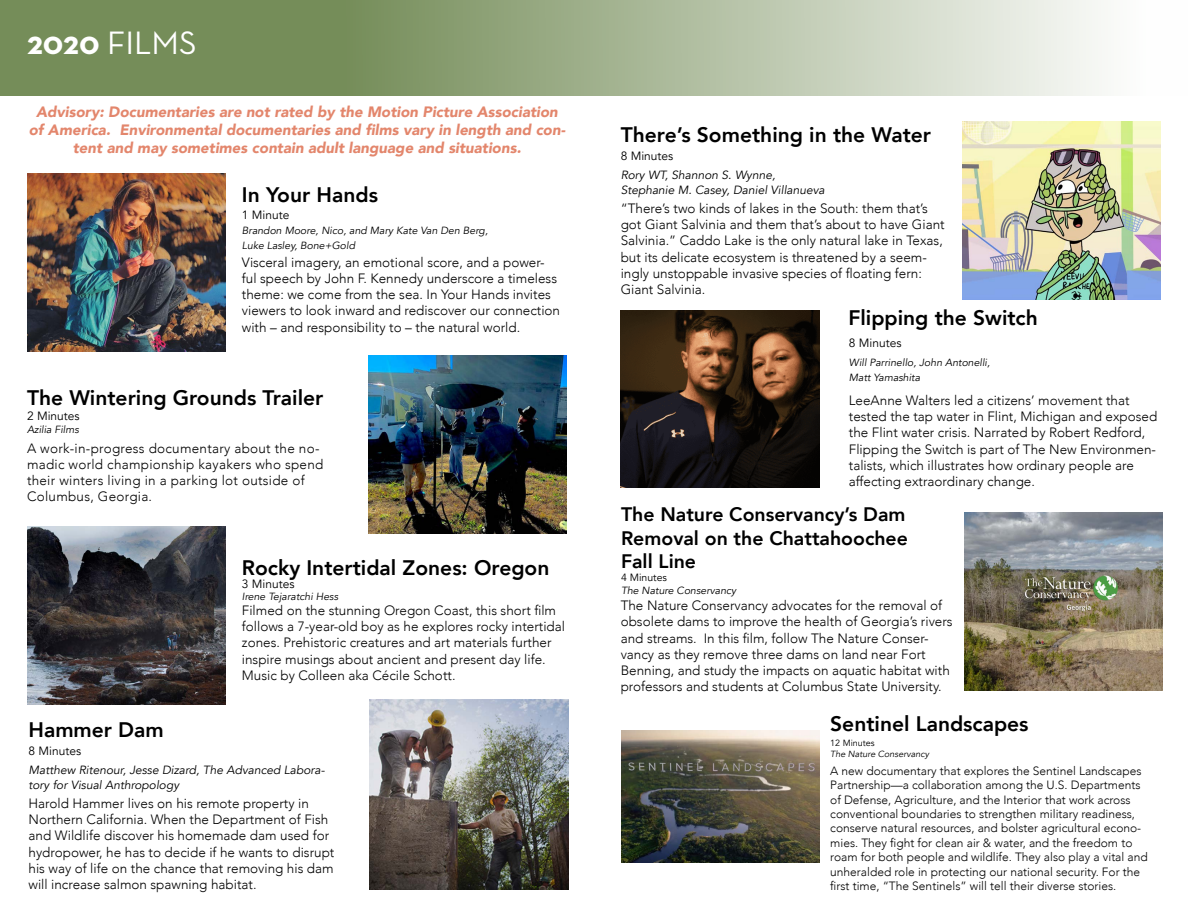
<style>
.page{position:relative;width:1188px;height:918px;background:#fff}
.page>*{position:absolute;margin:0;border:0;box-sizing:border-box;transform-origin:0 0}
.t1{font:33px "Neutra Text";color:#fff}
.t2{font:800 21px "Avenir";color:#000}
.t3{font:800 19.5px/23.4px "Avenir";color:#000}
.t4{font:italic 900 15px/18px "Avenir";color:#e3866c;text-align:center}
.t5{font:300 13.5px/16.2px "Avenir";color:#000}
.t6{font:300 13.5px/16.2px "Avenir";letter-spacing:.02em;color:#000}
.t7{font:300 12px/14.4px "Avenir";color:#000}
.t8{font:12px "Avenir";color:#000}
.t9{font:italic 11.85px/15px "Avenir";color:#000}
.t10{font:10.5px "Avenir";color:#000}
.t11{font:italic 10.35px/15px "Avenir";color:#000}
.t12{font:9px "Avenir";color:#000}
.t13{font:italic 8.85px "Avenir";color:#000}
.s1{font-weight:700}
</style>
<div class="page">
<svg style="left:0;top:0;width:1102px;height:95px;background:#a1b18e"></svg>
<img style="left:368px;top:356px;width:199px;height:178px">
<img style="left:27px;top:527px;width:199px;height:178px">
<img style="left:962px;top:121px;width:199px;height:178px">
<img style="left:27px;top:174px;width:199px;height:178px">
<img style="left:621px;top:310px;width:198px;height:177px">
<img style="left:370px;top:700px;width:198px;height:190px">
<img style="left:964px;top:513px;width:199px;height:178px">
<img style="left:621px;top:730px;width:199px;height:133px">
<h1 class="t1" style="left:27px;top:23px;width:171px"><span class="s1">2020</span> FILMS</h1>
<p class="t4" style="left:29px;top:103px;width:538px">Advisory: Documentaries are not rated by the Motion Picture Association of America. Environmental documentaries and films vary in length and con&shy;tent and may sometimes contain adult language and situations.</p>
<h2 class="t2" style="left:242px;top:178px;width:138px">In Your Hands</h2>
<p class="t8" style="left:242px;top:208px;width:49px">1 Minute</p>
<p class="t11" style="left:242px;top:223px;width:248px">Brandon Moore, Nico, and Mary Kate Van Den Berg,<br>Luke Lasley, Bone+Gold</p>
<p class="t5" style="left:242px;top:254px;width:320px">Visceral imagery, an emotional score, and a power&shy;ful speech by John F. Kennedy underscore a timeless theme: we come from the sea. In Your Hands invites viewers to look inward and rediscover our connection with – and responsibility to – the natural world.</p>
<h2 class="t2" style="left:27px;top:381px;width:298px">The Wintering Grounds Trailer</h2>
<p class="t8" style="left:27px;top:409px;width:54px">2 Minutes</p>
<p class="t11" style="left:27px;top:422px;width:53px">Azilia Films</p>
<p class="t6" style="left:27px;top:440px;width:298px">A work-in-progress documentary about the no&shy;madic world championship kayakers who spend their winters living in a parking lot outside of Columbus, Georgia.</p>
<h2 class="t2" style="left:242px;top:551px;width:309px">Rocky Intertidal Zones: Oregon</h2>
<p class="t8" style="left:242px;top:577px;width:54px">3 Minutes</p>
<p class="t11" style="left:242px;top:589px;width:98px">Irene Tejaratchi Hess</p>
<p class="t5" style="left:242px;top:602px;width:325px">Filmed on the stunning Oregon Coast, this short film follows a 7-year-old boy as he explores rocky intertidal zones. Prehistoric creatures and art materials further inspire musings about ancient and present day life.<br>Music by Colleen aka Cécile Schott.</p>
<h2 class="t2" style="left:28px;top:714px;width:137px">Hammer Dam</h2>
<p class="t8" style="left:28px;top:744px;width:54px">8 Minutes</p>
<p class="t9" style="left:28px;top:762px;width:298px">Matthew Ritenour, Jesse Dizard, The Advanced Labora&shy;tory for Visual Anthropology</p>
<p class="t5" style="left:28px;top:795px;width:307px">Harold Hammer lives on his remote property in Northern California. When the Department of Fish and Wildlife discover his homemade dam used for hydropower, he has to decide if he wants to disrupt his way of life on the chance that removing his dam will increase salmon spawning habitat.</p>
<h2 class="t2" style="left:621px;top:119px;width:312px">There’s Something in the Water</h2>
<p class="t8" style="left:621px;top:149px;width:54px">8 Minutes</p>
<p class="t9" style="left:621px;top:167px;width:206px">Rory WT, Shannon S. Wynne,<br>Stephanie M. Casey, Daniel Villanueva</p>
<p class="t5" style="left:621px;top:200px;width:325px">“There’s two kinds of lakes in the South: them that’s got Giant Salvinia and them that’s about to have Giant Salvinia.” Caddo Lake is the only natural lake in Texas, but its delicate ecosystem is threatened by a seem&shy;ingly unstoppable invasive species of floating fern:<br>Giant Salvinia.</p>
<h2 class="t2" style="left:848px;top:302px;width:191px">Flipping the Switch</h2>
<p class="t8" style="left:849px;top:335px;width:54px">8 Minutes</p>
<p class="t11" style="left:849px;top:355px;width:143px">Will Parrinello, John Antonelli,<br>Matt Yamashita</p>
<p class="t5" style="left:849px;top:392px;width:310px">LeeAnne Walters led a citizens’ movement that tested the tap water in Flint, Michigan and exposed the Flint water crisis. Narrated by Robert Redford, Flipping the Switch is part of The New Environmen&shy;talists, which illustrates how ordinary people are affecting extraordinary change.</p>
<h3 class="t3" style="left:621px;top:503px;width:289px">The Nature Conservancy’s Dam<br>Removal on the Chattahoochee<br>Fall Line</h3>
<p class="t10" style="left:621px;top:571px;width:48px">4 Minutes</p>
<p class="t11" style="left:621px;top:583px;width:117px">The Nature Conservancy</p>
<p class="t5" style="left:621px;top:598px;width:334px">The Nature Conservancy advocates for the removal of obsolete dams to improve the health of Georgia’s rivers and streams. In this film, follow The Nature Conser&shy;vancy as they remove three dams on land near Fort Benning, and study the impacts on aquatic habitat with professors and students at Columbus State University.</p>
<h2 class="t2" style="left:830px;top:707px;width:200px">Sentinel Landscapes</h2>
<p class="t12" style="left:830px;top:737px;width:46px">12 Minutes</p>
<p class="t13" style="left:830px;top:749px;width:100px">The Nature Conservancy</p>
<p class="t7" style="left:830px;top:763px;width:319px">A new documentary that explores the Sentinel Landscapes Partnership—a collaboration among the U.S. Departments of Defense, Agriculture, and the Interior that work across conventional boundaries to strengthen military readiness, conserve natural resources, and bolster agricultural econo&shy;mies. They fight for clean air &amp; water, and the freedom to roam for both people and wildlife. They also play a vital and unheralded role in protecting our national security. For the first time, “The Sentinels” will tell their diverse stories.</p>
</div>
